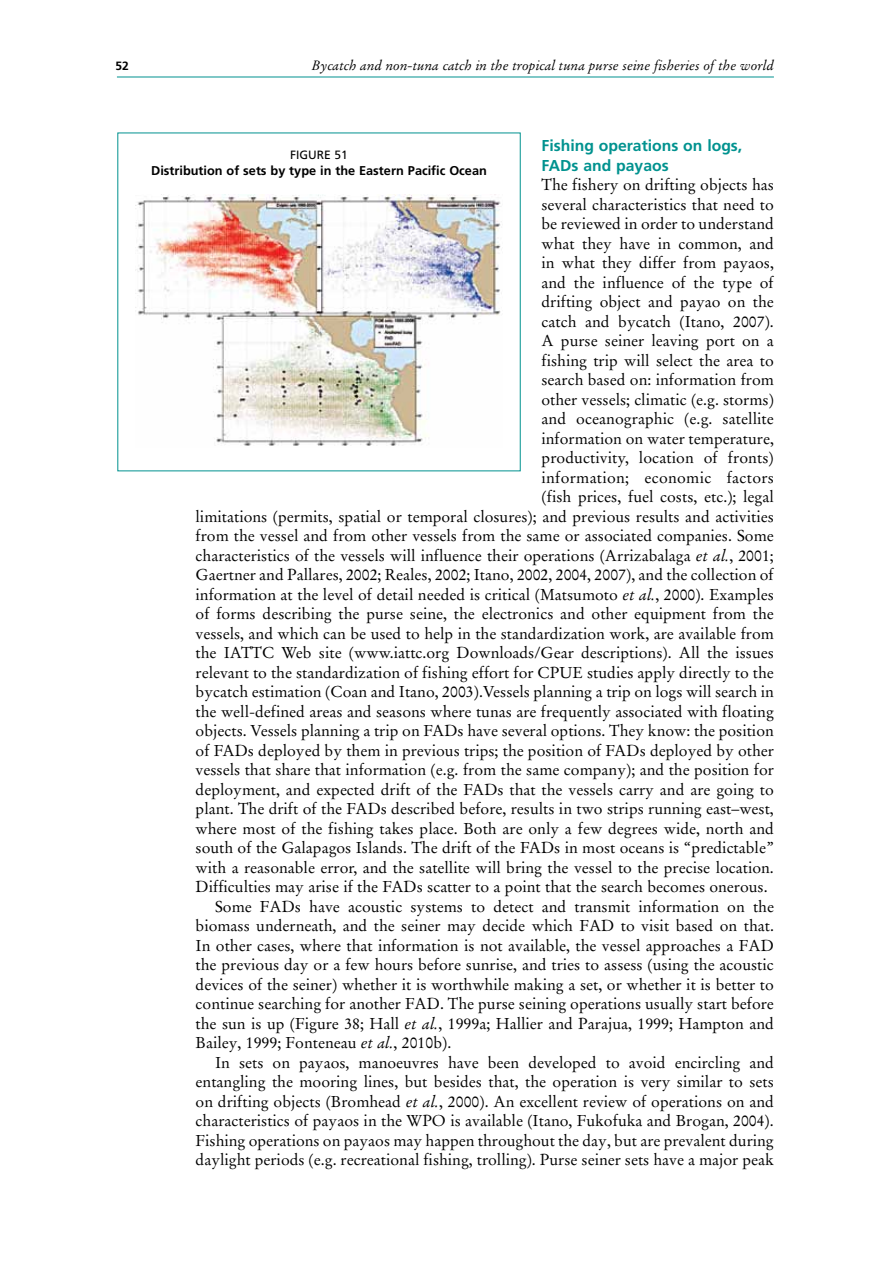
<style>
.page{position:relative;width:893px;height:1263px;background:#fff}
.page>*{position:absolute;margin:0;border:0;box-sizing:border-box;transform-origin:0 0}
.t1{font:15.75px "Stempel Garamond LT Std";color:#000}
.t2{font:700 15.75px/19.5px "Frutiger LT Std";color:#00928f}
.t3{font:15.75px "Stempel Garamond LT Std";letter-spacing:.02em;color:#000}
.t4{font:italic 13.5px "Stempel Garamond LT Std";color:#000}
.t5{font:700 12.75px "Frutiger LT Std";color:#000}
.t6{font:12px "Frutiger LT Std";color:#000}
.t7{font:700 12px "Frutiger LT Std";color:#000}
.s1{font-style:italic}
</style>
<div class="page">
<hr style="left:117px;top:77px;width:657px;height:1px;background:#00928f">
<img style="left:136px;top:195px;width:366px;height:251px">
<p class="t7" style="left:116px;top:59px;width:15px">52</p>
<p class="t4" style="left:312px;top:57px;width:464px">Bycatch and non-tuna catch in the tropical tuna purse seine fisheries of the world</p>
<p class="t2" style="left:541px;top:136px;width:202px">Fishing operations on logs,<br>FADs and payaos</p>
<p class="t1" style="left:541px;top:175px;width:234px">The fishery on drifting objects has</p>
<p class="t1" style="left:541px;top:195px;width:234px">several characteristics that need to</p>
<p class="t1" style="left:541px;top:214px;width:234px">be reviewed in order to understand</p>
<p class="t1" style="left:541px;top:234px;width:234px">what they have in common, and</p>
<p class="t1" style="left:541px;top:253px;width:234px">in what they differ from payaos,</p>
<p class="t1" style="left:541px;top:273px;width:234px">and the influence of the type of</p>
<p class="t1" style="left:541px;top:292px;width:234px">drifting object and payao on the</p>
<p class="t1" style="left:541px;top:312px;width:234px">catch and bycatch (Itano, 2007).</p>
<p class="t1" style="left:541px;top:331px;width:234px">A purse seiner leaving port on a</p>
<p class="t1" style="left:541px;top:351px;width:234px">fishing trip will select the area to</p>
<p class="t1" style="left:541px;top:370px;width:234px">search based on: information from</p>
<p class="t1" style="left:541px;top:390px;width:234px">other vessels; climatic (e.g. storms)</p>
<p class="t1" style="left:541px;top:409px;width:234px">and oceanographic (e.g. satellite</p>
<p class="t1" style="left:541px;top:429px;width:234px">information on water temperature,</p>
<p class="t1" style="left:541px;top:448px;width:234px">productivity, location of fronts)</p>
<p class="t3" style="left:541px;top:468px;width:234px">information; economic factors</p>
<p class="t1" style="left:541px;top:487px;width:234px">(fish prices, fuel costs, etc.); legal</p>
<p class="t1" style="left:196px;top:507px;width:580px">limitations (permits, spatial or temporal closures); and previous results and activities</p>
<p class="t1" style="left:196px;top:526px;width:580px">from the vessel and from other vessels from the same or associated companies. Some</p>
<p class="t1" style="left:196px;top:546px;width:580px">characteristics of the vessels will influence their operations (Arrizabalaga <span class="s1">et al.</span>, 2001;</p>
<p class="t1" style="left:196px;top:565px;width:580px">Gaertner and Pallares, 2002; Reales, 2002; Itano, 2002, 2004, 2007), and the collection of</p>
<p class="t1" style="left:196px;top:585px;width:580px">information at the level of detail needed is critical (Matsumoto <span class="s1">et al.</span>, 2000). Examples</p>
<p class="t1" style="left:196px;top:604px;width:580px">of forms describing the purse seine, the electronics and other equipment from the</p>
<p class="t1" style="left:196px;top:624px;width:580px">vessels, and which can be used to help in the standardization work, are available from</p>
<p class="t1" style="left:196px;top:643px;width:580px">the IATTC Web site (www.iattc.org Downloads/Gear descriptions). All the issues</p>
<p class="t1" style="left:196px;top:663px;width:580px">relevant to the standardization of fishing effort for CPUE studies apply directly to the</p>
<p class="t1" style="left:196px;top:682px;width:580px">bycatch estimation (Coan and Itano, 2003).Vessels planning a trip on logs will search in</p>
<p class="t1" style="left:196px;top:702px;width:580px">the well-defined areas and seasons where tunas are frequently associated with floating</p>
<p class="t1" style="left:196px;top:721px;width:580px">objects. Vessels planning a trip on FADs have several options. They know: the position</p>
<p class="t1" style="left:196px;top:741px;width:580px">of FADs deployed by them in previous trips; the position of FADs deployed by other</p>
<p class="t1" style="left:196px;top:760px;width:580px">vessels that share that information (e.g. from the same company); and the position for</p>
<p class="t1" style="left:196px;top:780px;width:580px">deployment, and expected drift of the FADs that the vessels carry and are going to</p>
<p class="t1" style="left:196px;top:799px;width:580px">plant. The drift of the FADs described before, results in two strips running east–west,</p>
<p class="t1" style="left:196px;top:819px;width:580px">where most of the fishing takes place. Both are only a few degrees wide, north and</p>
<p class="t1" style="left:196px;top:838px;width:580px">south of the Galapagos Islands. The drift of the FADs in most oceans is “predictable”</p>
<p class="t1" style="left:196px;top:858px;width:580px">with a reasonable error, and the satellite will bring the vessel to the precise location.</p>
<p class="t1" style="left:196px;top:877px;width:574px">Difficulties may arise if the FADs scatter to a point that the search becomes onerous.</p>
<p class="t1" style="left:215px;top:897px;width:560px">Some FADs have acoustic systems to detect and transmit information on the</p>
<p class="t1" style="left:196px;top:916px;width:580px">biomass underneath, and the seiner may decide which FAD to visit based on that.</p>
<p class="t1" style="left:196px;top:936px;width:580px">In other cases, where that information is not available, the vessel approaches a FAD</p>
<p class="t1" style="left:196px;top:955px;width:580px">the previous day or a few hours before sunrise, and tries to assess (using the acoustic</p>
<p class="t1" style="left:196px;top:975px;width:580px">devices of the seiner) whether it is worthwhile making a set, or whether it is better to</p>
<p class="t1" style="left:196px;top:994px;width:580px">continue searching for another FAD. The purse seining operations usually start before</p>
<p class="t1" style="left:196px;top:1014px;width:580px">the sun is up (Figure 38; Hall <span class="s1">et al.</span>, 1999a; Hallier and Parajua, 1999; Hampton and</p>
<p class="t1" style="left:196px;top:1033px;width:257px">Bailey, 1999; Fonteneau <span class="s1">et al.</span>, 2010b).</p>
<p class="t1" style="left:215px;top:1053px;width:560px">In sets on payaos, manoeuvres have been developed to avoid encircling and</p>
<p class="t1" style="left:196px;top:1072px;width:580px">entangling the mooring lines, but besides that, the operation is very similar to sets</p>
<p class="t1" style="left:196px;top:1092px;width:580px">on drifting objects (Bromhead <span class="s1">et al.</span>, 2000). An excellent review of operations on and</p>
<p class="t1" style="left:196px;top:1111px;width:580px">characteristics of payaos in the WPO is available (Itano, Fukofuka and Brogan, 2004).</p>
<p class="t1" style="left:196px;top:1131px;width:580px">Fishing operations on payaos may happen throughout the day, but are prevalent during</p>
<p class="t1" style="left:196px;top:1150px;width:580px">daylight periods (e.g. recreational fishing, trolling). Purse seiner sets have a major peak</p>
<p class="t6" style="left:290px;top:147px;width:26px">FIGURE</p>
<p class="t6" style="left:335px;top:147px;width:15px">51</p>
<p class="t5" style="left:151px;top:163px;width:337px">Distribution of sets by type in the Eastern Pacific Ocean</p>
</div>
